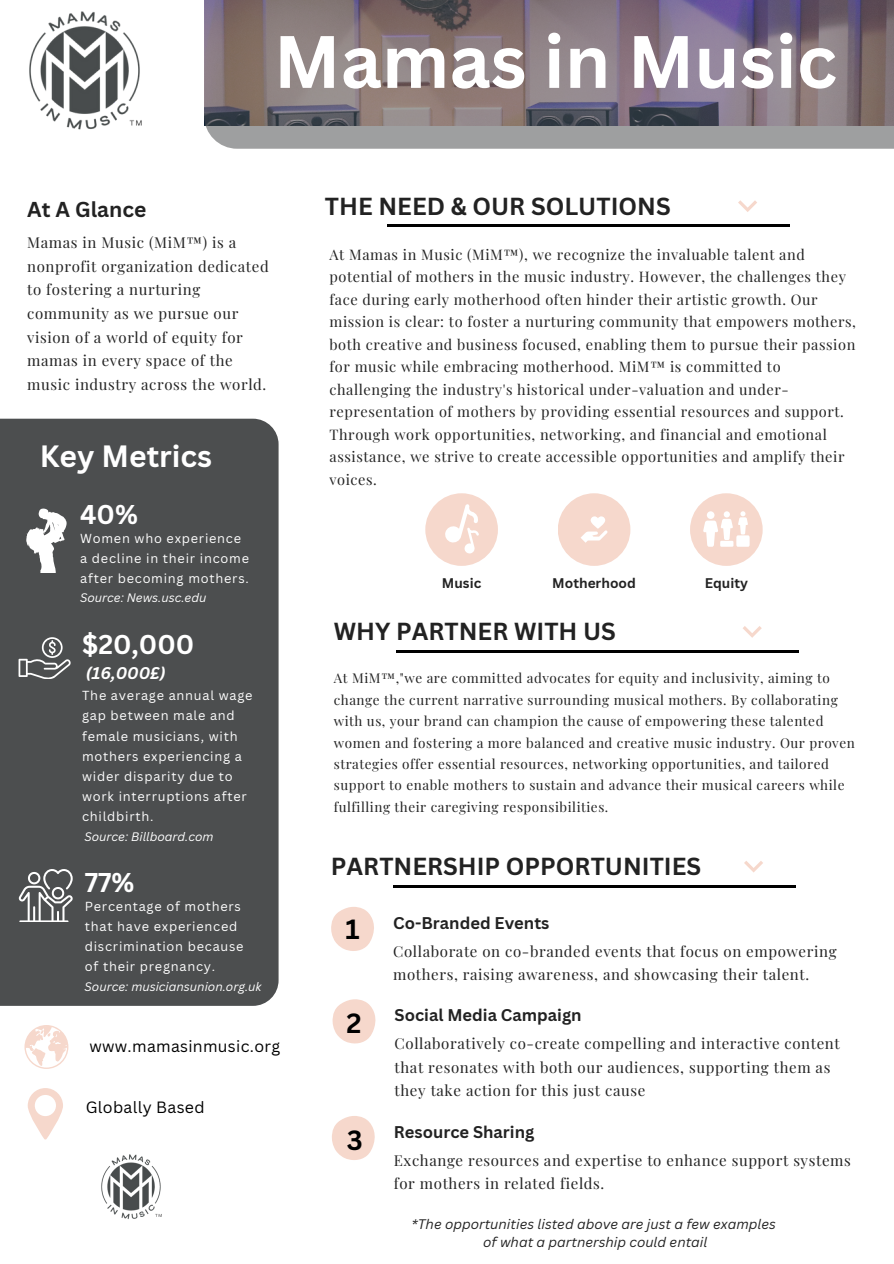
<style>
.page{position:relative;width:894px;height:1264px;background:#fff}
.page>*{position:absolute;margin:0;border:0;box-sizing:border-box;transform-origin:0 0}
.t1{font:700 72.45px "Canva Sans";color:#fff}
.t2{font:700 30px "Canva Sans";color:#fff}
.t3{font:700 27px "Canva Sans";color:#000}
.t4{font:700 26.4px "Canva Sans";color:#fff}
.t5{font:700 24px "Canva Sans";color:#222}
.t6{font:700 21px "Canva Sans";color:#222}
.t7{font:700 16.5px "Canva Sans";color:#222}
.t8{font:italic 700 16.5px "Canva Sans";color:#fff}
.t9{font:15.9px "Canva Sans";letter-spacing:.02em;color:#000}
.t10{font:15px/23.7px "Playfair Display";letter-spacing:.04em;color:#222}
.t11{font:14.55px/22.5px "Playfair Display";letter-spacing:.04em;color:#222}
.t12{font:700 13.65px "Canva Sans";color:#222}
.t13{font:13.5px/21.3px "Playfair Display";letter-spacing:.04em;color:#222}
.t14{font:italic 13.5px "Canva Sans";color:#222}
.t15{font:12.75px/20.2px "Canva Sans";letter-spacing:.06em;color:#fff}
.t16{font:italic 12px "Canva Sans";color:#fff}
</style>
<div class="page">
<div style="left:425px;top:493px;width:73px;height:73px;background:#f6d8cc;border-radius:50%"></div>
<div style="left:557px;top:493px;width:73px;height:73px;background:#f6d8cc;border-radius:50%"></div>
<svg style="left:581px;top:516px;width:26px;height:26px"></svg>
<svg style="left:24px;top:1025px;width:44px;height:43px"></svg>
<svg style="left:743px;top:626px;width:18px;height:11px"></svg>
<svg style="left:445px;top:504px;width:34px;height:49px"></svg>
<svg style="left:738px;top:200px;width:19px;height:12px"></svg>
<hr style="left:396px;top:650px;width:402px;height:2px;background:#000">
<hr style="left:393px;top:885px;width:403px;height:2px;background:#000">
<hr style="left:387px;top:224px;width:403px;height:2px;background:#000">
<div style="left:689px;top:493px;width:73px;height:73px;background:#f6d8cc;border-radius:50%"></div>
<svg style="left:703px;top:511px;width:46px;height:35px"></svg>
<svg style="left:744px;top:861px;width:19px;height:11px"></svg>
<svg style="left:331px;top:907px;width:43px;height:44px"></svg>
<svg style="left:332px;top:999px;width:44px;height:45px"></svg>
<svg style="left:332px;top:1116px;width:43px;height:44px"></svg>
<svg style="left:28px;top:1088px;width:35px;height:51px"></svg>
<img style="left:101px;top:1154px;width:61px;height:65px">
<img style="left:29px;top:11px;width:113px;height:119px">
<div style="left:0;top:418px;width:278px;height:587px;background:#4c4e4f"></div>
<svg style="left:26px;top:508px;width:41px;height:64px"></svg>
<svg style="left:19px;top:869px;width:54px;height:52px;background:#7a7c7c"></svg>
<svg style="left:19px;top:637px;width:52px;height:42px;background:#6e7070"></svg>
<svg style="left:204px;top:0;width:689px;height:149px;background:#857a80"></svg>
<p class="t1" style="left:274px;top:10px;width:564px">Mamas in Music</p>
<p class="t6" style="left:27px;top:194px;width:121px">At A Glance</p>
<p class="t10" style="left:27px;top:230px;width:243px">Mamas in Music (MiM™) is a nonprofit organization dedicated to fostering a nurturing community as we pursue our vision of a world of equity for mamas in every space of the music industry across the world.</p>
<p class="t2" style="left:40px;top:435px;width:174px">Key Metrics</p>
<p class="t4" style="left:80px;top:496px;width:59px">40%</p>
<p class="t15" style="left:80px;top:528px;width:170px">Women who experience a decline in their income after becoming mothers.</p>
<p class="t16" style="left:80px;top:589px;width:128px">Source: News.usc.edu</p>
<p class="t4" style="left:82px;top:626px;width:114px">$20,000</p>
<p class="t15" style="left:82px;top:685px;width:172px">The average annual wage gap between male and female musicians, with mothers experiencing a wider disparity due to work interruptions after childbirth.</p>
<p class="t8" style="left:86px;top:661px;width:81px">(16,000£)</p>
<p class="t16" style="left:84px;top:828px;width:130px">Source: Billboard.com</p>
<p class="t4" style="left:85px;top:863px;width:51px">77%</p>
<p class="t15" style="left:85px;top:895px;width:160px">Percentage of mothers that have experienced discrimination because of their pregnancy.</p>
<p class="t16" style="left:85px;top:977px;width:178px">Source: musiciansunion.org.uk</p>
<p class="t5" style="left:325px;top:189px;width:347px">THE NEED &amp; OUR SOLUTIONS</p>
<p class="t11" style="left:329px;top:242px;width:528px">At Mamas in Music (MiM™), we recognize the invaluable talent and potential of mothers in the music industry. However, the challenges they face during early motherhood often hinder their artistic growth. Our mission is clear: to foster a nurturing community that empowers mothers, both creative and business focused, enabling them to pursue their passion for music while embracing motherhood. MiM™ is committed to challenging the industry's historical under-valuation and under&shy;representation of mothers by providing essential resources and support.<br>Through work opportunities, networking, and financial and emotional assistance, we strive to create accessible opportunities and amplify their voices.</p>
<p class="t12" style="left:442px;top:573px;width:41px">Music</p>
<p class="t12" style="left:552px;top:573px;width:85px">Motherhood</p>
<p class="t12" style="left:704px;top:573px;width:45px">Equity</p>
<p class="t5" style="left:334px;top:614px;width:284px">WHY PARTNER WITH US</p>
<p class="t13" style="left:334px;top:667px;width:522px">At MiM™,"we are committed advocates for equity and inclusivity, aiming to change the current narrative surrounding musical mothers. By collaborating with us, your brand can champion the cause of empowering these talented women and fostering a more balanced and creative music industry. Our proven strategies offer essential resources, networking opportunities, and tailored support to enable mothers to sustain and advance their musical careers while fulfilling their caregiving responsibilities.</p>
<p class="t5" style="left:331px;top:849px;width:371px">PARTNERSHIP OPPORTUNITIES</p>
<p class="t3" style="left:345px;top:910px;width:16px">1</p>
<p class="t3" style="left:346px;top:1003px;width:17px">2</p>
<p class="t7" style="left:393px;top:911px;width:158px">Co-Branded Events</p>
<p class="t10" style="left:393px;top:938px;width:445px">Collaborate on co-branded events that focus on empowering mothers, raising awareness, and showcasing their talent.</p>
<p class="t7" style="left:394px;top:1003px;width:188px">Social Media Campaign</p>
<p class="t9" style="left:89px;top:1035px;width:192px">www.mamasinmusic.org</p>
<p class="t9" style="left:86px;top:1095px;width:120px">Globally Based</p>
<p class="t3" style="left:346px;top:1121px;width:17px">3</p>
<p class="t10" style="left:394px;top:1031px;width:446px">Collaboratively co-create compelling and interactive content that resonates with both our audiences, supporting them as they take action for this just cause</p>
<p class="t7" style="left:394px;top:1120px;width:142px">Resource Sharing</p>
<p class="t10" style="left:394px;top:1147px;width:458px">Exchange resources and expertise to enhance support systems for mothers in related fields.</p>
<p class="t14" style="left:411px;top:1214px;width:366px">*The opportunities listed above are just a few examples</p>
<p class="t14" style="left:483px;top:1232px;width:226px">of what a partnership could entail</p>
</div>
